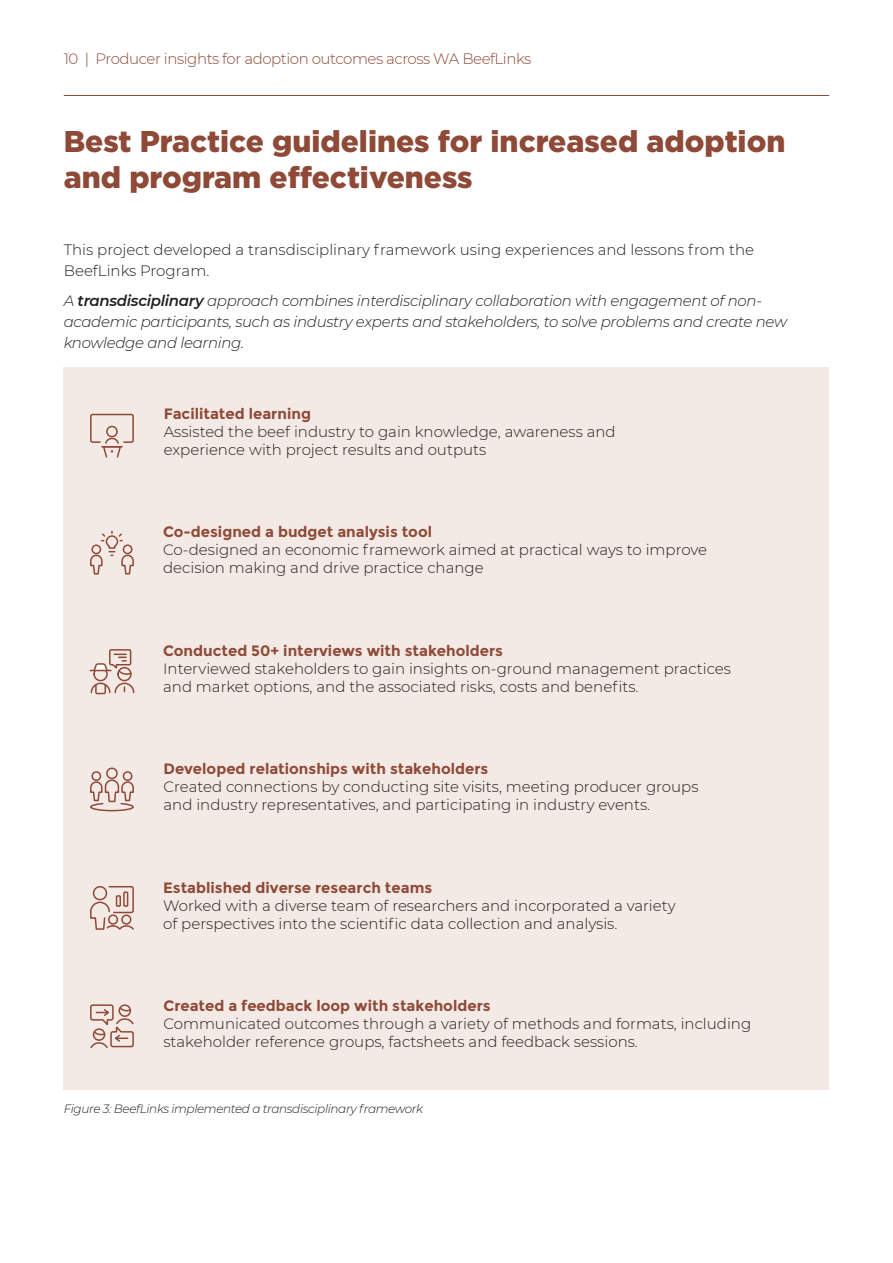
<style>
.page{position:relative;width:893px;height:1263px;background:#fff}
.page>*{position:absolute;margin:0;border:0;box-sizing:border-box;transform-origin:0 0}
.Heading_1{font:900 30px/36px "Gotham";color:#8f4937}
.Body_Copy{font:300 15px/18px "Montserrat";color:#231f20}
.Body_Copy-2{font:italic 300 15px/21px "Montserrat";letter-spacing:-.02em;color:#231f20}
.t1{font:300 15px "Montserrat";letter-spacing:-.03em;color:#8f4937}
.Body_Copy-3{font:italic 300 12px "Montserrat";letter-spacing:-.03em;color:#231f20}
.s1{font-weight:600}
.s2{font-weight:700;color:#8f4937}
</style>
<div class="page">
<hr style="left:892px;top:0;width:1px;height:1263px;background:#f3eae5">
<div style="left:64px;top:367px;width:765px;height:723px;background:#f3eae5"></div>
<svg style="left:90px;top:413px;width:44px;height:45px"></svg>
<svg style="left:90px;top:531px;width:44px;height:44px"></svg>
<div style="left:117px;top:667px;width:15px;height:14px;border:2px solid #8f4937;border-radius:50%"></div>
<div style="left:93px;top:667px;width:15px;height:14px;border:2px solid #8f4937;border-radius:50%"></div>
<svg style="left:90px;top:649px;width:42px;height:27px"></svg>
<svg style="left:90px;top:682px;width:45px;height:13px"></svg>
<div style="left:123px;top:771px;width:9px;height:10px;border:2px solid #8f4937;border-radius:50%"></div>
<div style="left:91px;top:771px;width:10px;height:10px;border:2px solid #8f4937;border-radius:50%"></div>
<div style="left:106px;top:767px;width:12px;height:12px;border:2px solid #8f4937;border-radius:50%"></div>
<svg style="left:90px;top:779px;width:44px;height:33px"></svg>
<svg style="left:90px;top:886px;width:44px;height:44px"></svg>
<svg style="left:90px;top:1004px;width:44px;height:45px"></svg>
<hr style="left:64px;top:95px;width:765px;height:1px;background:#8f4937">
<p class="t1" style="left:64px;top:48px;width:469px">10 | Producer insights for adoption outcomes across WA BeefLinks</p>
<p class="Heading_1" style="left:64px;top:123px;width:723px">Best Practice guidelines for increased adoption and program effectiveness</p>
<p class="Body_Copy" style="left:64px;top:239px;width:692px;line-height:21px">This project developed a transdisciplinary framework using experiences and lessons from the<br>BeefLinks Program.</p>
<p class="Body_Copy-2" style="left:64px;top:290px;width:725px">A <span class="s1">transdisciplinary</span> approach combines interdisciplinary collaboration with engagement of non&shy;academic participants, such as industry experts and stakeholders, to solve problems and create new knowledge and learning.</p>
<p class="Body_Copy" style="left:164px;top:404px;width:453px"><span class="s2">Facilitated learning<br></span>Assisted the beef industry to gain knowledge, awareness and experience with project results and outputs</p>
<p class="Body_Copy" style="left:163px;top:523px;width:545px"><span class="s2">Co-designed a budget analysis tool<br></span>Co-designed an economic framework aimed at practical ways to improve decision making and drive practice change</p>
<p class="Body_Copy" style="left:163px;top:641px;width:569px"><span class="s2">Conducted 50+ interviews with stakeholders<br></span>Interviewed stakeholders to gain insights on-ground management practices and market options, and the associated risks, costs and benefits.</p>
<p class="Body_Copy" style="left:164px;top:759px;width:537px"><span class="s2">Developed relationships with stakeholders<br></span>Created connections by conducting site visits, meeting producer groups and industry representatives, and participating in industry events.</p>
<p class="Body_Copy" style="left:163px;top:878px;width:514px"><span class="s2">Established diverse research teams<br></span>Worked with a diverse team of researchers and incorporated a variety of perspectives into the scientific data collection and analysis.</p>
<p class="Body_Copy" style="left:163px;top:996px;width:589px"><span class="s2">Created a feedback loop with stakeholders<br></span>Communicated outcomes through a variety of methods and formats, including stakeholder reference groups, factsheets and feedback sessions.</p>
<p class="Body_Copy-3" style="left:64px;top:1101px;width:361px">Figure 3: BeefLinks implemented a transdisciplinary framework</p>
</div>
